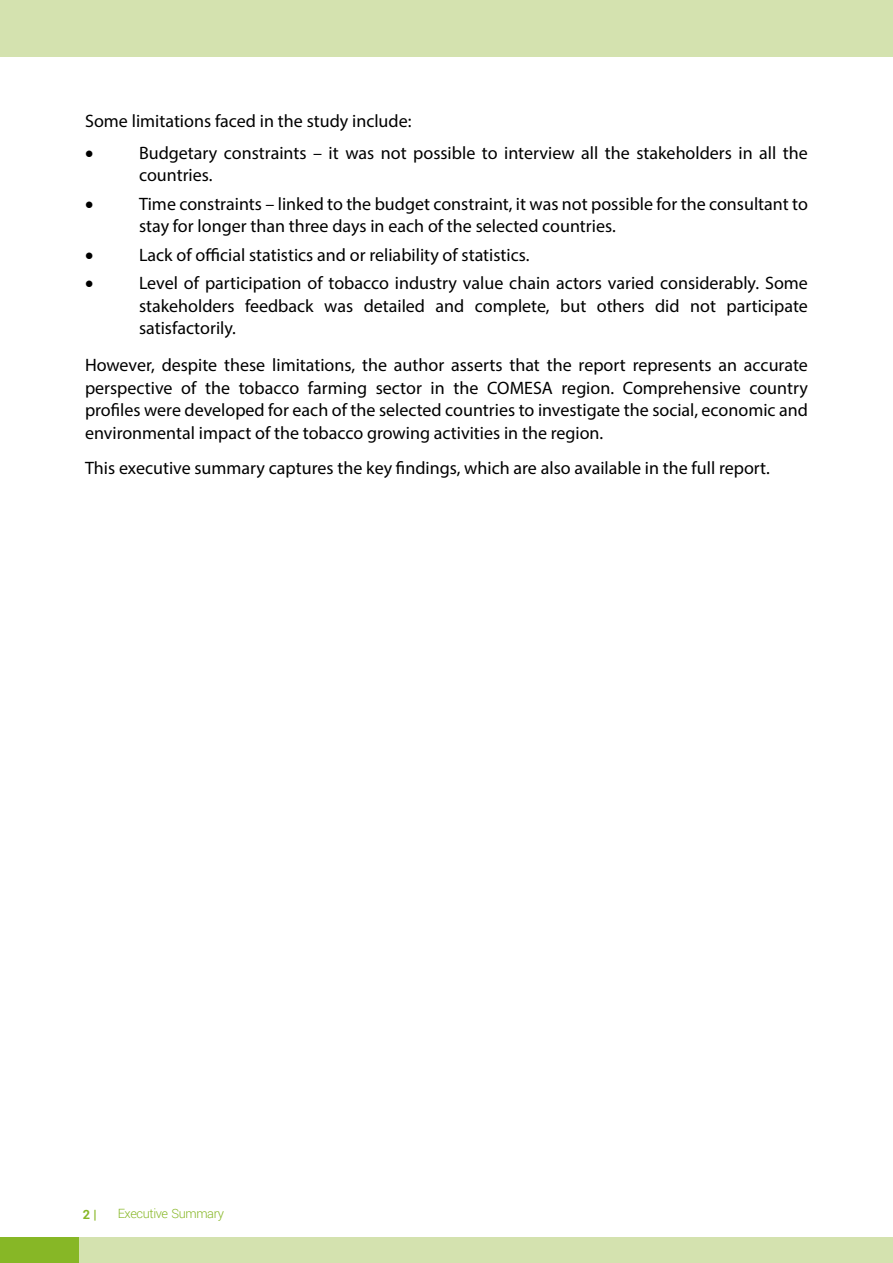
<style>
.page{position:relative;width:893px;height:1263px;background:#fff}
.page>*{position:absolute;margin:0;border:0;box-sizing:border-box;transform-origin:0 0}
.t1{font:18px/22.5px "Myriad Pro";color:#000}
.t2{font:18px "Symbol";color:#000}
.t3{font:300 12.75px "Roboto";letter-spacing:-.03em;color:#87b726}
.t4{font:700 12.75px "Roboto";color:#87b726}
</style>
<div class="page">
<div style="left:0;top:1237px;width:893px;height:26px;background:#d4e2af"></div>
<div style="left:0;top:0;width:893px;height:56px;background:#d4e2af"></div>
<div style="left:0;top:1237px;width:79px;height:26px;background:#87b726"></div>
<p class="t1" style="left:85px;top:109px;width:328px">Some limitations faced in the study include:</p>
<p class="t2" style="left:85px;top:140px;width:10px">•</p>
<p class="t1" style="left:139px;top:141px;width:670px">Budgetary constraints – it was not possible to interview all the stakeholders in all the countries.</p>
<p class="t2" style="left:85px;top:191px;width:10px">•</p>
<p class="t1" style="left:139px;top:192px;width:670px">Time constraints – linked to the budget constraint, it was not possible for the consultant to stay for longer than three days in each of the selected countries.</p>
<p class="t2" style="left:85px;top:242px;width:10px">•</p>
<p class="t1" style="left:139px;top:243px;width:392px">Lack of official statistics and or reliability of statistics.</p>
<p class="t2" style="left:85px;top:271px;width:10px">•</p>
<p class="t1" style="left:139px;top:271px;width:670px;text-align:justify">Level of participation of tobacco industry value chain actors varied considerably. Some stakeholders feedback was detailed and complete, but others did not participate satisfactorily.</p>
<p class="t1" style="left:85px;top:353px;width:724px;text-align:justify">However, despite these limitations, the author asserts that the report represents an accurate perspective of the tobacco farming sector in the COMESA region. Comprehensive country profiles were developed for each of the selected countries to investigate the social, economic and environmental impact of the tobacco growing activities in the region.</p>
<p class="t1" style="left:85px;top:456px;width:686px">This executive summary captures the key findings, which are also available in the full report.</p>
<p class="t4" style="left:83px;top:1205px;width:15px">2 |</p>
<p class="t3" style="left:118px;top:1204px;width:108px">Executive Summary</p>
</div>
